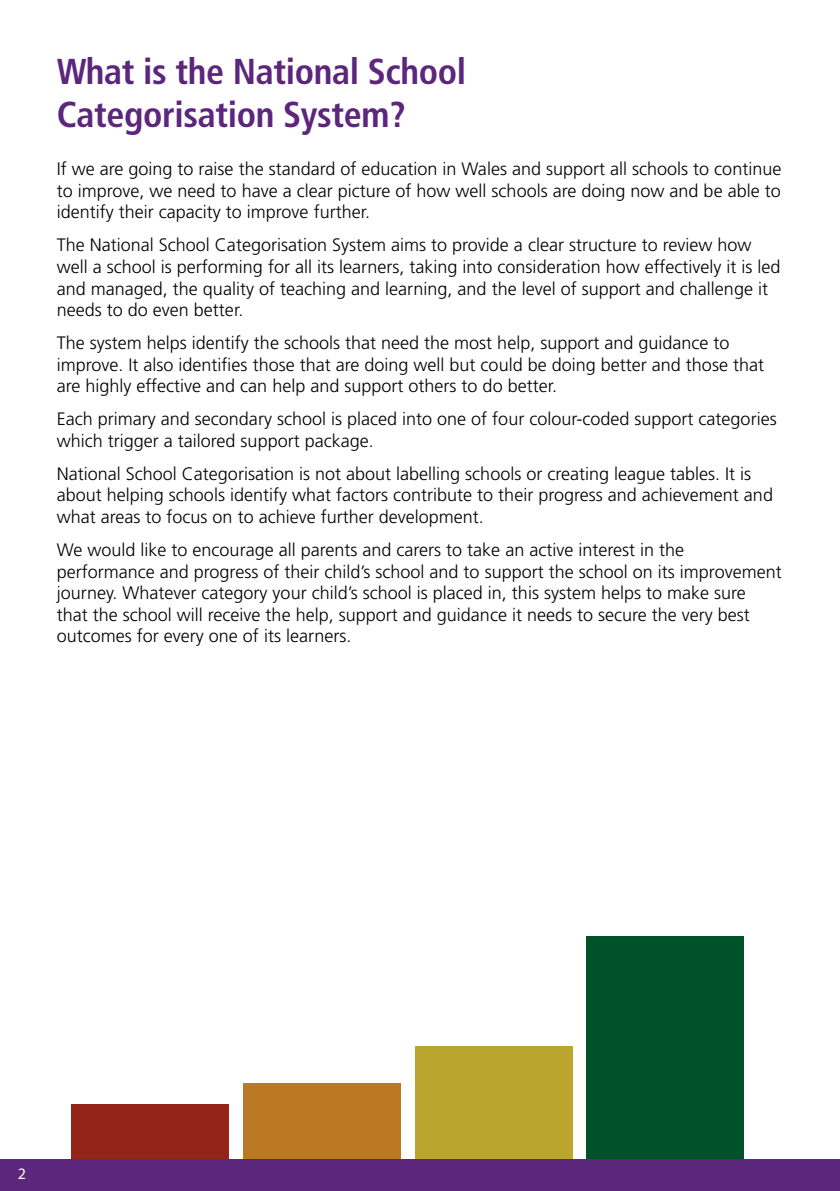
<style>
.page{position:relative;width:840px;height:1191px;background:#fff}
.page>*{position:absolute;margin:0;border:0;box-sizing:border-box;transform-origin:0 0}
.t1{font:700 condensed 36px/43.2px "Frutiger LT Std";letter-spacing:-.01em;color:#5c267c}
.t2{font:300 18px/21.6px "Frutiger LT Std";color:#000}
.t3{font:16px "Myriad Pro";color:#fff}
</style>
<div class="page">
<div style="left:71px;top:1104px;width:158px;height:55px;background:#942417"></div>
<div style="left:243px;top:1083px;width:157px;height:76px;background:#bb7925"></div>
<div style="left:414px;top:1045px;width:158px;height:114px;background:#baa52f"></div>
<div style="left:586px;top:935px;width:157px;height:224px;background:#005228"></div>
<div style="left:0;top:1159px;width:839px;height:32px;background:#5c267c"></div>
<h1 class="t1" style="left:57px;top:50px;width:410px">What is the National School<br>Categorisation System?</h1>
<p class="t2" style="left:57px;top:158px;width:725px;text-align:justify">If we are going to raise the standard of education in Wales and support all schools to continue to improve, we need to have a clear picture of how well schools are doing now and be able to identify their capacity to improve further.</p>
<p class="t2" style="left:57px;top:234px;width:725px">The National School Categorisation System aims to provide a clear structure to review how well a school is performing for all its learners, taking into consideration how effectively it is led and managed, the quality of teaching and learning, and the level of support and challenge it needs to do even better.</p>
<p class="t2" style="left:57px;top:332px;width:708px">The system helps identify the schools that need the most help, support and guidance to improve. It also identifies those that are doing well but could be doing better and those that are highly effective and can help and support others to do better.</p>
<p class="t2" style="left:57px;top:408px;width:721px">Each primary and secondary school is placed into one of four colour-coded support categories which trigger a tailored support package.</p>
<p class="t2" style="left:57px;top:463px;width:717px">National School Categorisation is not about labelling schools or creating league tables. It is about helping schools identify what factors contribute to their progress and achievement and what areas to focus on to achieve further development.</p>
<p class="t2" style="left:57px;top:539px;width:726px">We would like to encourage all parents and carers to take an active interest in the performance and progress of their child’s school and to support the school on its improvement journey. Whatever category your child’s school is placed in, this system helps to make sure<br>that the school will receive the help, support and guidance it needs to secure the very best outcomes for every one of its learners.</p>
<p class="t3" style="left:18px;top:1163px;width:10px">2</p>
</div>
